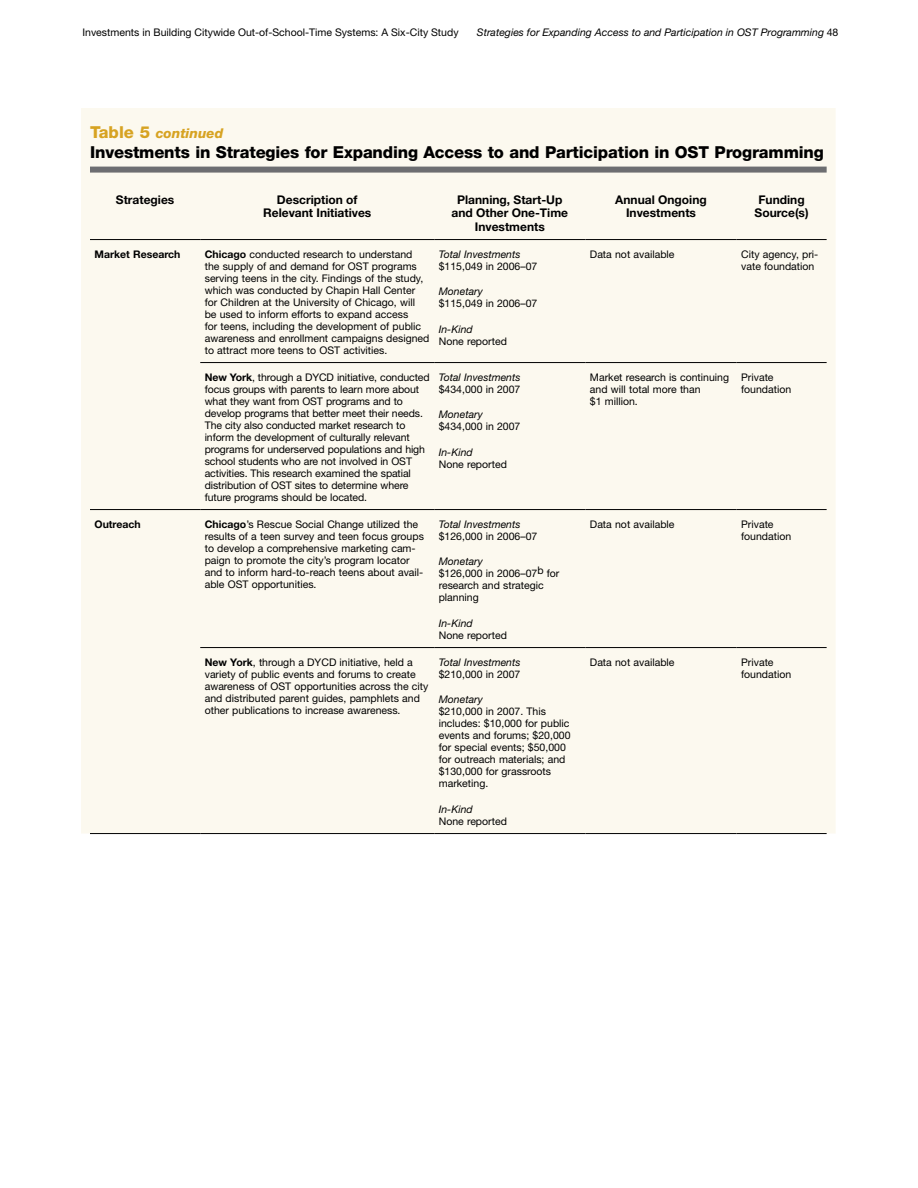
<style>
.page{position:relative;width:918px;height:1188px;background:#fff}
.page>*{position:absolute;margin:0;border:0;box-sizing:border-box;transform-origin:0 0}
.t1{font:800 16.5px "Helvetica Neue LT Std";letter-spacing:-.01em;color:#000}
.t2{font:italic 800 13.5px "Helvetica Neue LT Std";color:#d7a322}
.t3{font:700 12px/13.5px "Helvetica Neue LT Std";color:#000;text-align:center}
.t4{font:10.5px/12px "Helvetica Neue LT Std";color:#000}
.t5{font:italic 10.5px "Helvetica Neue LT Std";color:#000}
.t6{font:700 10.5px "Helvetica Neue LT Std";color:#000}
.s1{font-style:normal}
.s2{font-style:normal;font-size:16.5px}
.s3{font-weight:700}
</style>
<div class="page">
<div style="left:81px;top:108px;width:755px;height:725px;background:#fcf9ef"></div>
<hr style="left:200px;top:362px;width:234px;height:1px;background:#000">
<hr style="left:434px;top:362px;width:151px;height:1px;background:#000">
<hr style="left:585px;top:362px;width:152px;height:1px;background:#000">
<hr style="left:737px;top:362px;width:90px;height:1px;background:#000">
<hr style="left:200px;top:509px;width:234px;height:1px;background:#000">
<hr style="left:434px;top:509px;width:151px;height:1px;background:#000">
<hr style="left:585px;top:509px;width:152px;height:1px;background:#000">
<hr style="left:737px;top:509px;width:90px;height:1px;background:#000">
<hr style="left:200px;top:833px;width:234px;height:1px;background:#000">
<hr style="left:434px;top:833px;width:151px;height:1px;background:#000">
<hr style="left:585px;top:833px;width:152px;height:1px;background:#000">
<hr style="left:737px;top:833px;width:90px;height:1px;background:#000">
<hr style="left:90px;top:239px;width:110px;height:1px;background:#000">
<hr style="left:200px;top:239px;width:234px;height:1px;background:#000">
<hr style="left:434px;top:239px;width:151px;height:1px;background:#000">
<hr style="left:585px;top:239px;width:152px;height:1px;background:#000">
<hr style="left:737px;top:239px;width:90px;height:1px;background:#000">
<hr style="left:200px;top:647px;width:234px;height:1px;background:#000">
<hr style="left:434px;top:647px;width:151px;height:1px;background:#000">
<hr style="left:585px;top:647px;width:152px;height:1px;background:#000">
<hr style="left:737px;top:647px;width:90px;height:1px;background:#000">
<hr style="left:90px;top:833px;width:110px;height:1px;background:#000">
<hr style="left:90px;top:509px;width:110px;height:1px;background:#000">
<div style="left:90px;top:167px;width:737px;height:6px;background:#6d6e71"></div>
<p class="t4" style="left:82px;top:26px;width:378px">Investments in Building Citywide Out-of-School-Time Systems: A Six-City Study</p>
<p class="t5" style="left:477px;top:26px;width:363px">Strategies for Expanding Access to and Participation in OST Programming <span class="s1">48</span></p>
<p class="t2" style="left:90px;top:125px;width:135px"><span class="s2">Table 5</span> continued</p>
<h1 class="t1" style="left:90px;top:142px;width:735px">Investments in Strategies for Expanding Access to and Participation in OST Programming</h1>
<p class="t3" style="left:116px;top:192px;width:60px">Strategies</p>
<p class="t3" style="left:263px;top:192px;width:110px">Description of<br>Relevant Initiatives</p>
<p class="t3" style="left:452px;top:192px;width:118px">Planning, Start-Up and Other One-Time<br>Investments</p>
<p class="t3" style="left:615px;top:192px;width:93px">Annual Ongoing<br>Investments</p>
<p class="t3" style="left:755px;top:192px;width:56px">Funding<br>Source(s)</p>
<p class="t6" style="left:94px;top:247px;width:88px">Market Research</p>
<p class="t4" style="left:205px;top:248px;width:226px"><span class="s3">Chicago</span> conducted research to understand the supply of and demand for OST programs serving teens in the city. Findings of the study, which was conducted by Chapin Hall Center for Children at the University of Chicago, will be used to inform efforts to expand access<br>for teens, including the development of public awareness and enrollment campaigns designed to attract more teens to OST activities.</p>
<p class="t5" style="left:439px;top:248px;width:83px">Total Investments</p>
<p class="t4" style="left:590px;top:248px;width:86px">Data not available</p>
<p class="t4" style="left:741px;top:248px;width:79px">City agency, pri&shy;vate foundation</p>
<p class="t4" style="left:439px;top:260px;width:100px">$115,049 in 2006–07</p>
<p class="t5" style="left:439px;top:285px;width:46px">Monetary</p>
<p class="t4" style="left:439px;top:297px;width:100px">$115,049 in 2006–07</p>
<p class="t5" style="left:439px;top:323px;width:36px">In-Kind</p>
<p class="t4" style="left:439px;top:335px;width:70px">None reported</p>
<p class="t4" style="left:205px;top:371px;width:226px"><span class="s3">New York</span>, through a DYCD initiative, conducted focus groups with parents to learn more about what they want from OST programs and to develop programs that better meet their needs.<br>The city also conducted market research to inform the development of culturally relevant programs for underserved populations and high school students who are not involved in OST activities. This research examined the spatial distribution of OST sites to determine where future programs should be located.</p>
<p class="t5" style="left:439px;top:371px;width:83px">Total Investments</p>
<p class="t4" style="left:439px;top:383px;width:83px">$434,000 in 2007</p>
<p class="t5" style="left:439px;top:408px;width:46px">Monetary</p>
<p class="t4" style="left:439px;top:420px;width:83px">$434,000 in 2007</p>
<p class="t5" style="left:439px;top:446px;width:36px">In-Kind</p>
<p class="t4" style="left:439px;top:458px;width:70px">None reported</p>
<p class="t6" style="left:95px;top:517px;width:48px">Outreach</p>
<p class="t4" style="left:205px;top:518px;width:221px"><span class="s3">Chicago</span>’s Rescue Social Change utilized the results of a teen survey and teen focus groups to develop a comprehensive marketing cam&shy;paign to promote the city’s program locator and to inform hard-to-reach teens about avail&shy;able OST opportunities.</p>
<p class="t5" style="left:439px;top:518px;width:83px">Total Investments</p>
<p class="t4" style="left:439px;top:530px;width:100px">$126,000 in 2006–07</p>
<p class="t5" style="left:439px;top:555px;width:46px">Monetary</p>
<p class="t4" style="left:439px;top:567px;width:122px">$126,000 in 2006–07b for research and strategic planning</p>
<p class="t5" style="left:439px;top:617px;width:36px">In-Kind</p>
<p class="t4" style="left:439px;top:629px;width:70px">None reported</p>
<p class="t4" style="left:205px;top:656px;width:225px"><span class="s3">New York</span>, through a DYCD initiative, held a variety of public events and forums to create awareness of OST opportunities across the city and distributed parent guides, pamphlets and other publications to increase awareness.</p>
<p class="t5" style="left:439px;top:656px;width:83px">Total Investments</p>
<p class="t4" style="left:439px;top:668px;width:83px">$210,000 in 2007</p>
<p class="t5" style="left:439px;top:693px;width:46px">Monetary</p>
<p class="t4" style="left:439px;top:705px;width:133px">$210,000 in 2007. This includes: $10,000 for public events and forums; $20,000 for special events; $50,000 for outreach materials; and $130,000 for grassroots marketing.</p>
<p class="t5" style="left:439px;top:803px;width:36px">In-Kind</p>
<p class="t4" style="left:439px;top:815px;width:70px">None reported</p>
<p class="t4" style="left:590px;top:371px;width:141px">Market research is continuing and will total more than<br>$1 million.</p>
<p class="t4" style="left:741px;top:371px;width:52px">Private foundation</p>
<p class="t4" style="left:590px;top:518px;width:86px">Data not available</p>
<p class="t4" style="left:741px;top:518px;width:52px">Private foundation</p>
<p class="t4" style="left:590px;top:656px;width:86px">Data not available</p>
<p class="t4" style="left:741px;top:656px;width:52px">Private foundation</p>
</div>
